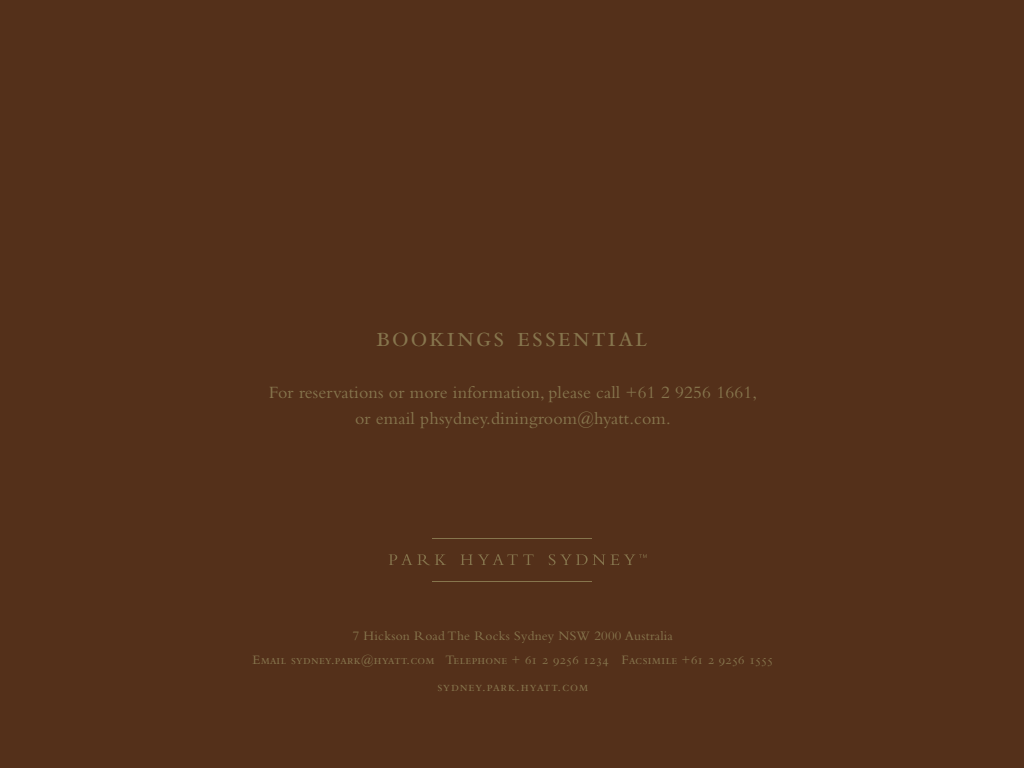
<style>
.page{position:relative;width:1024px;height:768px;background:#54301a}
.page>*{position:absolute;margin:0;border:0;box-sizing:border-box;transform-origin:0 0}
.t1{font:30px "Bembo SC";letter-spacing:.07em;color:#86754d}
.t2{font:18px/26px "Bembo";letter-spacing:.01em;color:#86754d;text-align:center}
.t3{font:14px "Bembo Std";letter-spacing:.05em;color:#86754d}
.t4{font:13.5px/24.7px "Bembo Std";letter-spacing:.01em;color:#86754d;text-align:center}
</style>
<div class="page">
<svg style="left:389px;top:554px;width:57px;height:11px"></svg>
<svg style="left:461px;top:554px;width:73px;height:11px"></svg>
<hr style="left:432px;top:538px;width:160px;height:1px;background:#86754d">
<hr style="left:432px;top:581px;width:160px;height:1px;background:#86754d">
<svg style="left:549px;top:554px;width:98px;height:11px"></svg>
<h1 class="t1" style="left:376px;top:320px;width:273px">bookings essential</h1>
<h2 class="t2" style="left:269px;top:379px;width:490px">For reservations or more information, please call +61 2 9256 1661, or email phsydney.diningroom@hyatt.com.</h2>
<p class="t4" style="left:252px;top:623px;width:522px">7 Hickson Road The Rocks Sydney NSW 2000 Australia<br>Email sydney.park@hyatt.com Telephone + 61 2 9256 1234 Facsimile +61 2 9256 1555</p>
<p class="t3" style="left:437px;top:679px;width:152px">sydney.park.hyatt.com</p>
</div>
